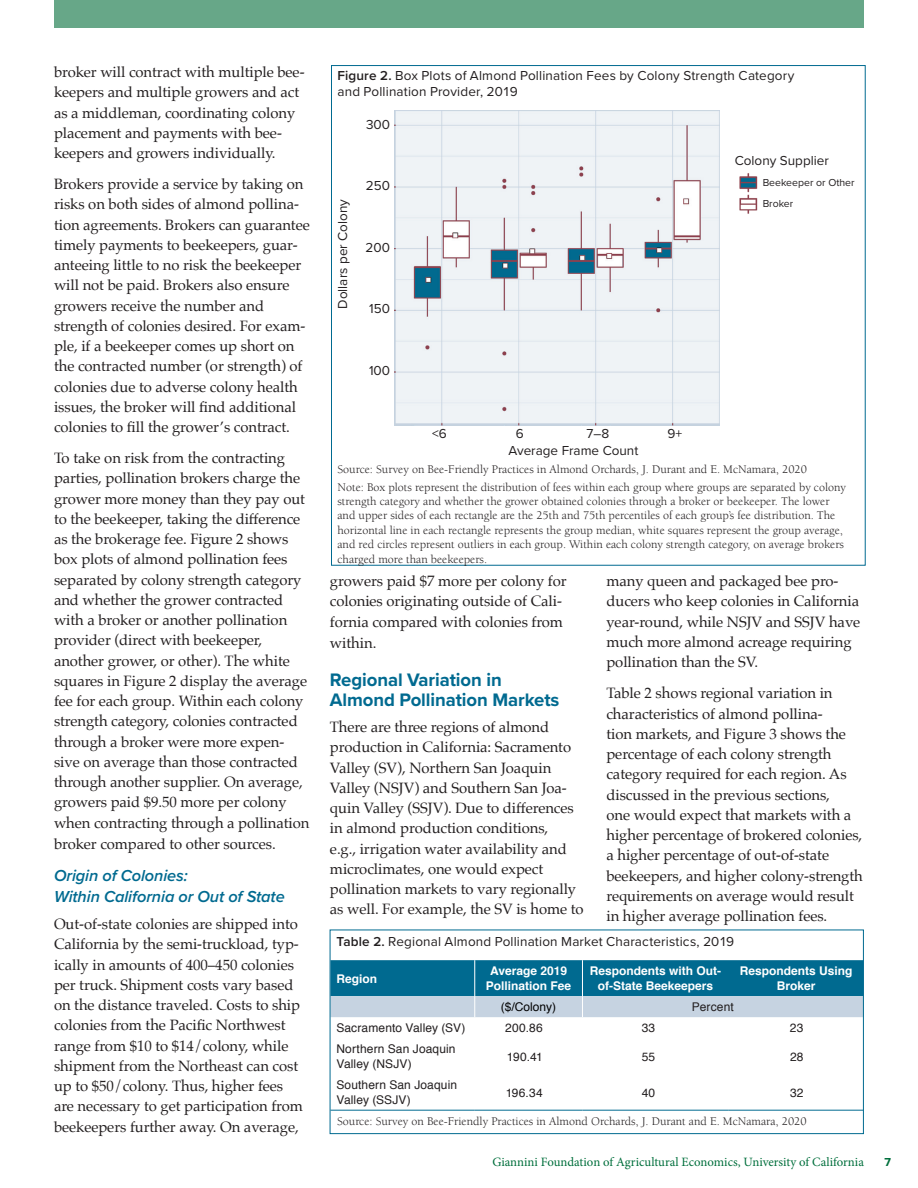
<style>
.page{position:relative;width:918px;height:1188px;background:#fff}
.page>*{position:absolute;margin:0;border:0;box-sizing:border-box;transform-origin:0 0}
.t1{font:700 18.75px/20.2px "Proxima Nova";letter-spacing:-.005em;color:#006a90}
.t2{font:italic 600 16.5px/21px "Proxima Nova";letter-spacing:-.005em;color:#006a90}
.t3{font:15px/20.2px "Palatino";letter-spacing:-.005em;color:#231f20}
.t4{font:13.5px/16.5px "Proxima Nova";letter-spacing:.01em;color:#231f20}
.t5{font:12.75px "Minion Pro";color:#006f3c}
.t6{font:12px/14.4px "Berkeley Std";color:#231f20}
.t7{font:12px/15px "Helvetica";letter-spacing:.01em;color:#231f20}
.t8{font:700 12px/15px "Helvetica";color:#fff;text-align:center}
.t9{font:12px "Helvetica";color:#000}
.t10{font:700 12px "Proxima Nova";color:#006f3c}
.t11{font:10.5px/21px "Proxima Nova";color:#231f20}
.s1{font-weight:600}
</style>
<div class="page">
<div style="left:54px;top:0;width:810px;height:28px;background:#67a788"></div>
<img style="left:395px;top:110px;width:324px;height:315px">
<img style="left:739px;top:173px;width:19px;height:41px">
<hr style="left:330px;top:1110px;width:145px;height:1px;background:#006a90">
<hr style="left:475px;top:1110px;width:107px;height:1px;background:#006a90">
<hr style="left:582px;top:1110px;width:147px;height:1px;background:#006a90">
<hr style="left:729px;top:1110px;width:134px;height:1px;background:#006a90">
<svg style="left:332px;top:960px;width:530px;height:57px;background:#4a91ae"></svg>
<div style="left:330px;top:930px;width:534px;height:204px;border:1px solid #006a90"></div>
<p class="t3" style="left:54px;top:62px;width:252px">broker will contract with multiple bee&shy;keepers and multiple growers and act as a middleman, coordinating colony placement and payments with bee&shy;keepers and growers individually.</p>
<p class="t3" style="left:54px;top:174px;width:257px">Brokers provide a service by taking on risks on both sides of almond pollina&shy;tion agreements. Brokers can guarantee timely payments to beekeepers, guar&shy;anteeing little to no risk the beekeeper will not be paid. Brokers also ensure growers receive the number and strength of colonies desired. For exam&shy;ple, if a beekeeper comes up short on the contracted number (or strength) of colonies due to adverse colony health issues, the broker will find additional colonies to fill the grower’s contract.</p>
<p class="t3" style="left:54px;top:448px;width:257px">To take on risk from the contracting parties, pollination brokers charge the grower more money than they pay out to the beekeeper, taking the difference as the brokerage fee. Figure 2 shows box plots of almond pollination fees separated by colony strength category and whether the grower contracted with a broker or another pollination provider (direct with beekeeper, another grower, or other). The white squares in Figure 2 display the average fee for each group. Within each colony strength category, colonies contracted through a broker were more expen&shy;sive on average than those contracted through another supplier. On average, growers paid $9.50 more per colony when contracting through a pollination broker compared to other sources.</p>
<p class="t2" style="left:54px;top:865px;width:232px">Origin of Colonies:<br>Within California or Out of State</p>
<p class="t3" style="left:54px;top:914px;width:250px">Out-of-state colonies are shipped into California by the semi-truckload, typ&shy;ically in amounts of 400–450 colonies per truck. Shipment costs vary based on the distance traveled. Costs to ship colonies from the Pacific Northwest range from $10 to $14/colony, while shipment from the Northeast can cost up to $50/colony. Thus, higher fees are necessary to get participation from beekeepers further away. On average,</p>
<p class="t4" style="left:338px;top:67px;width:459px"><span class="s1">Figure 2.</span> Box Plots of Almond Pollination Fees by Colony Strength Category and Pollination Provider, 2019</p>
<p class="t4" style="left:366px;top:115px;width:26px">300</p>
<p class="t4" style="left:334px;top:309px;width:111px;rotate:-90deg">Dollars per Colony</p>
<p class="t4" style="left:366px;top:177px;width:26px">250</p>
<p class="t4" style="left:366px;top:238px;width:26px">200</p>
<p class="t4" style="left:369px;top:300px;width:22px">150</p>
<p class="t4" style="left:369px;top:361px;width:23px">100</p>
<p class="t4" style="left:432px;top:424px;width:16px">&lt;6</p>
<p class="t4" style="left:516px;top:424px;width:9px">6</p>
<p class="t4" style="left:586px;top:424px;width:24px">7–8</p>
<p class="t4" style="left:667px;top:424px;width:16px">9+</p>
<p class="t4" style="left:508px;top:442px;width:131px">Average Frame Count</p>
<p class="t4" style="left:735px;top:152px;width:96px">Colony Supplier</p>
<p class="t11" style="left:763px;top:171px;width:93px">Beekeeper or Other<br>Broker</p>
<p class="t6" style="left:338px;top:461px;width:510px;line-height:17.1px">Source: Survey on Bee-Friendly Practices in Almond Orchards, J. Durant and E. McNamara, 2020<br>Note: Box plots represent the distribution of fees within each group where groups are separated by colony</p>
<p class="t6" style="left:338px;top:494px;width:508px">strength category and whether the grower obtained colonies through a broker or beekeeper. The lower and upper sides of each rectangle are the 25th and 75th percentiles of each group’s fee distribution. The horizontal line in each rectangle represents the group median, white squares represent the group average, and red circles represent outliers in each group. Within each colony strength category, on average brokers charged more than beekeepers.</p>
<p class="t3" style="left:330px;top:571px;width:238px">growers paid $7 more per colony for colonies originating outside of Cali&shy;fornia compared with colonies from</p>
<p class="t3" style="left:330px;top:633px;width:48px">within.</p>
<p class="t1" style="left:330px;top:669px;width:231px">Regional Variation in<br>Almond Pollination Markets</p>
<p class="t3" style="left:330px;top:717px;width:255px">There are three regions of almond production in California: Sacramento Valley (SV), Northern San Joaquin Valley (NSJV) and Southern San Joa&shy;quin Valley (SSJV). Due to differences in almond production conditions,<br>e.g., irrigation water availability and microclimates, one would expect pollination markets to vary regionally as well. For example, the SV is home to</p>
<p class="t3" style="left:606px;top:571px;width:255px">many queen and packaged bee pro&shy;ducers who keep colonies in California year-round, while NSJV and SSJV have much more almond acreage requiring pollination than the SV.</p>
<p class="t3" style="left:606px;top:683px;width:258px">Table 2 shows regional variation in characteristics of almond pollina-<br>tion markets, and Figure 3 shows the percentage of each colony strength category required for each region. As discussed in the previous sections,<br>one would expect that markets with a higher percentage of brokered colonies, a higher percentage of out-of-state beekeepers, and higher colony-strength requirements on average would result in higher average pollination fees.</p>
<p class="t4" style="left:336px;top:933px;width:399px"><span class="s1">Table 2.</span> Regional Almond Pollination Market Characteristics, 2019</p>
<p class="t8" style="left:336px;top:971px;width:42px">Region</p>
<p class="t8" style="left:486px;top:964px;width:87px">Average 2019<br>Pollination Fee</p>
<p class="t8" style="left:590px;top:964px;width:133px">Respondents with Out&shy;of-State Beekeepers</p>
<p class="t8" style="left:740px;top:964px;width:114px">Respondents Using<br>Broker</p>
<p class="t9" style="left:501px;top:998px;width:57px">($/Colony)</p>
<p class="t7" style="left:692px;top:1000px;width:44px">Percent</p>
<p class="t7" style="left:336px;top:1021px;width:130px">Sacramento Valley (SV)</p>
<p class="t7" style="left:505px;top:1021px;width:39px">200.86</p>
<p class="t7" style="left:642px;top:1021px;width:15px">33</p>
<p class="t7" style="left:790px;top:1021px;width:15px">23</p>
<p class="t7" style="left:336px;top:1042px;width:121px">Northern San Joaquin<br>Valley (NSJV)</p>
<p class="t7" style="left:507px;top:1049px;width:37px">190.41</p>
<p class="t7" style="left:642px;top:1049px;width:15px">55</p>
<p class="t7" style="left:790px;top:1049px;width:15px">28</p>
<p class="t7" style="left:336px;top:1078px;width:122px">Southern San Joaquin<br>Valley (SSJV)</p>
<p class="t7" style="left:506px;top:1085px;width:39px">196.34</p>
<p class="t7" style="left:642px;top:1085px;width:15px">40</p>
<p class="t7" style="left:790px;top:1085px;width:15px">32</p>
<p class="t6" style="left:337px;top:1114px;width:471px">Source: Survey on Bee-Friendly Practices in Almond Orchards, J. Durant and E. McNamara, 2020</p>
<p class="t5" style="left:492px;top:1153px;width:373px">Giannini Foundation of Agricultural Economics, University of California</p>
<p class="t10" style="left:884px;top:1153px;width:8px">7</p>
</div>
